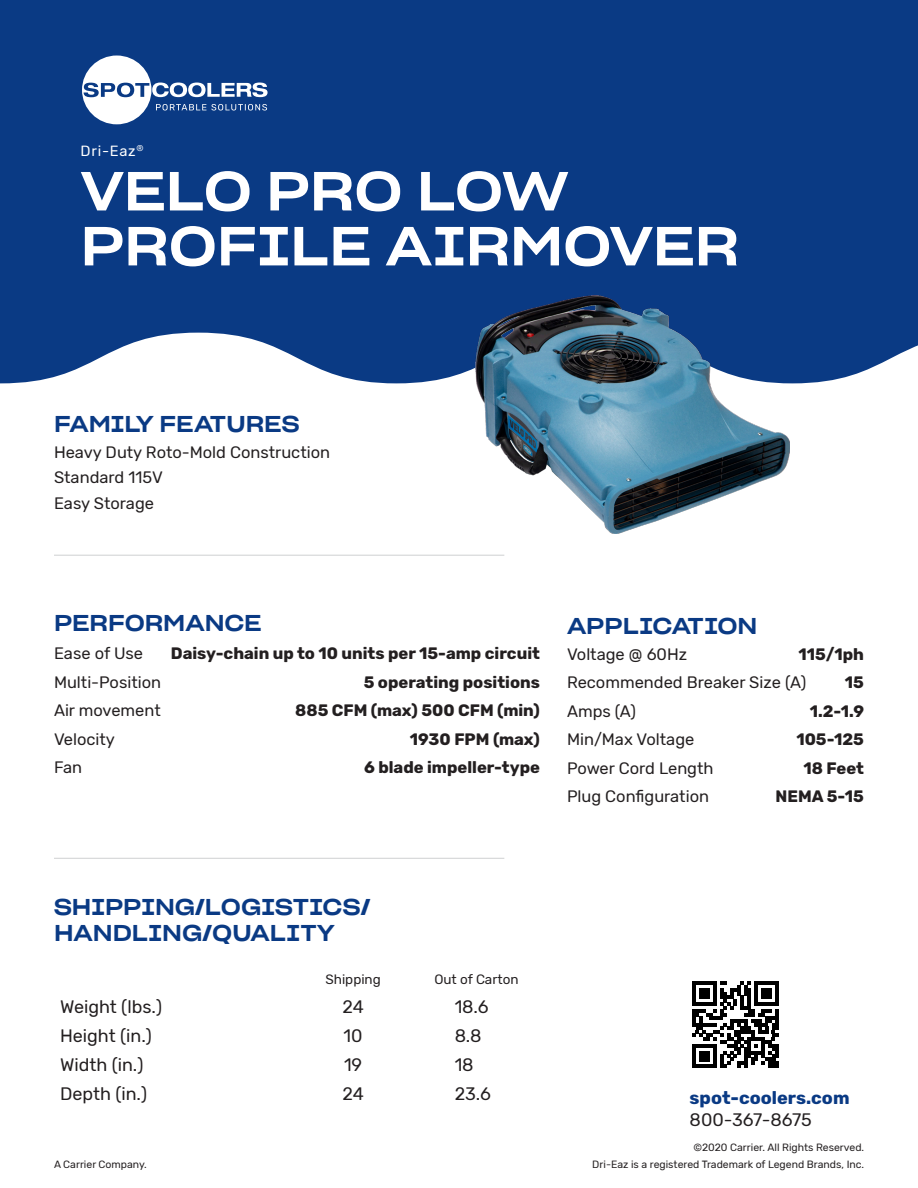
<style>
.page{position:relative;width:918px;height:1188px;background:#fff}
.page>*{position:absolute;margin:0;border:0;box-sizing:border-box;transform-origin:0 0}
.t1{font:54px "Sharp Grotesk Medium 24";color:#fff}
.t2{font:22.5px/26.8px "Sharp Grotesk Medium 24";color:#0a3a84}
.copy{font:18px "Rubik";color:#231f20}
.copy-2{font:700 18px "Rubik";color:#0a3a84}
.copy-3{font:16.5px "Rubik";color:#231f20}
.copy-4{font:700 16.5px "Rubik";color:#231f20}
.t3{font:14.7px "Rubik";letter-spacing:.05em;color:#fff}
.t4{font:13.5px "Rubik";color:#231f20}
.copy-5{font:10.5px "Rubik";color:#231f20}
</style>
<div class="page">
<div style="left:0;top:0;width:918px;height:383px;background:#0a3a84"></div>
<hr style="left:54px;top:555px;width:450px;height:1px;background:#939598">
<hr style="left:54px;top:858px;width:450px;height:1px;background:#939598">
<div style="left:82px;top:56px;width:69px;height:68px;background:#fff;border-radius:50%"></div>
<svg style="left:84px;top:83px;width:184px;height:14px"></svg>
<svg style="left:156px;top:104px;width:111px;height:7px"></svg>
<svg style="left:692px;top:982px;width:87px;height:86px"></svg>
<hr style="left:692px;top:1065px;width:24px;height:3px;background:#000">
<div style="left:699px;top:1051px;width:11px;height:10px;background:#000"></div>
<img style="left:475px;top:295px;width:314px;height:238px">
<p class="t3" style="left:81px;top:142px;width:64px">Dri-Eaz<sup>®</sup></p>
<p class="t1" style="left:81px;top:143px;width:490px">VELO PRO LOW</p>
<p class="t1" style="left:81px;top:198px;width:660px">PROFILE AIRMOVER</p>
<p class="t2" style="left:54px;top:410px;width:247px">FAMILY FEATURES</p>
<p class="copy-3" style="left:54px;top:443px;width:278px">Heavy Duty Roto-Mold Construction</p>
<p class="copy-3" style="left:54px;top:468px;width:110px">Standard 115V</p>
<p class="copy-3" style="left:54px;top:494px;width:102px">Easy Storage</p>
<p class="t2" style="left:54px;top:608px;width:209px">PERFORMANCE</p>
<p class="copy-3" style="left:54px;top:644px;width:91px">Ease of Use</p>
<p class="copy-4" style="left:171px;top:644px;width:371px">Daisy-chain up to 10 units per 15-amp circuit</p>
<p class="copy-3" style="left:54px;top:673px;width:109px">Multi-Position</p>
<p class="copy-4" style="left:364px;top:673px;width:178px">5 operating positions</p>
<p class="copy-3" style="left:54px;top:701px;width:108px">Air movement</p>
<p class="copy-4" style="left:295px;top:701px;width:246px">885 CFM (max) 500 CFM (min)</p>
<p class="copy-3" style="left:54px;top:730px;width:63px">Velocity</p>
<p class="copy-4" style="left:410px;top:730px;width:132px">1930 FPM (max)</p>
<p class="copy-3" style="left:54px;top:758px;width:30px">Fan</p>
<p class="copy-4" style="left:364px;top:758px;width:177px">6 blade impeller-type</p>
<p class="t2" style="left:567px;top:611px;width:192px">APPLICATION</p>
<p class="copy-3" style="left:567px;top:644px;width:122px">Voltage @ 60Hz</p>
<p class="copy-4" style="left:799px;top:644px;width:67px">115/1ph</p>
<p class="copy-3" style="left:567px;top:673px;width:241px">Recommended Breaker Size (A)</p>
<p class="copy-4" style="left:845px;top:673px;width:21px">15</p>
<p class="copy-3" style="left:567px;top:701px;width:71px">Amps (A)</p>
<p class="copy-4" style="left:810px;top:701px;width:56px">1.2-1.9</p>
<p class="copy-3" style="left:567px;top:730px;width:129px">Min/Max Voltage</p>
<p class="copy-4" style="left:796px;top:730px;width:69px">105-125</p>
<p class="copy-3" style="left:567px;top:758px;width:148px">Power Cord Length</p>
<p class="copy-4" style="left:803px;top:758px;width:62px">18 Feet</p>
<p class="copy-3" style="left:567px;top:787px;width:144px">Plug Configuration</p>
<p class="copy-4" style="left:776px;top:787px;width:90px">NEMA 5-15</p>
<p class="t2" style="left:54px;top:892px;width:318px">SHIPPING/LOGISTICS/<br>HANDLING/QUALITY</p>
<p class="t4" style="left:326px;top:972px;width:57px">Shipping</p>
<p class="t4" style="left:434px;top:972px;width:86px">Out of Carton</p>
<p class="copy" style="left:60px;top:997px;width:104px">Weight (lbs.)</p>
<p class="copy" style="left:342px;top:997px;width:23px">24</p>
<p class="copy" style="left:455px;top:997px;width:35px">18.6</p>
<p class="copy" style="left:60px;top:1026px;width:93px">Height (in.)</p>
<p class="copy" style="left:344px;top:1026px;width:21px">10</p>
<p class="copy" style="left:455px;top:1026px;width:28px">8.8</p>
<p class="copy" style="left:60px;top:1054px;width:85px">Width (in.)</p>
<p class="copy" style="left:344px;top:1054px;width:20px">19</p>
<p class="copy" style="left:455px;top:1054px;width:21px">18</p>
<p class="copy" style="left:60px;top:1083px;width:89px">Depth (in.)</p>
<p class="copy" style="left:342px;top:1083px;width:23px">24</p>
<p class="copy" style="left:455px;top:1083px;width:38px">23.6</p>
<p class="copy-2" style="left:690px;top:1087px;width:161px">spot-coolers.com</p>
<p class="copy" style="left:690px;top:1110px;width:124px">800-367-8675</p>
<p class="copy-5" style="left:54px;top:1158px;width:94px">A Carrier Company.</p>
<p class="copy-5" style="left:693px;top:1142px;width:172px">©2020 Carrier. All Rights Reserved.</p>
<p class="copy-5" style="left:592px;top:1158px;width:273px">Dri-Eaz is a registered Trademark of Legend Brands, Inc.</p>
</div>
